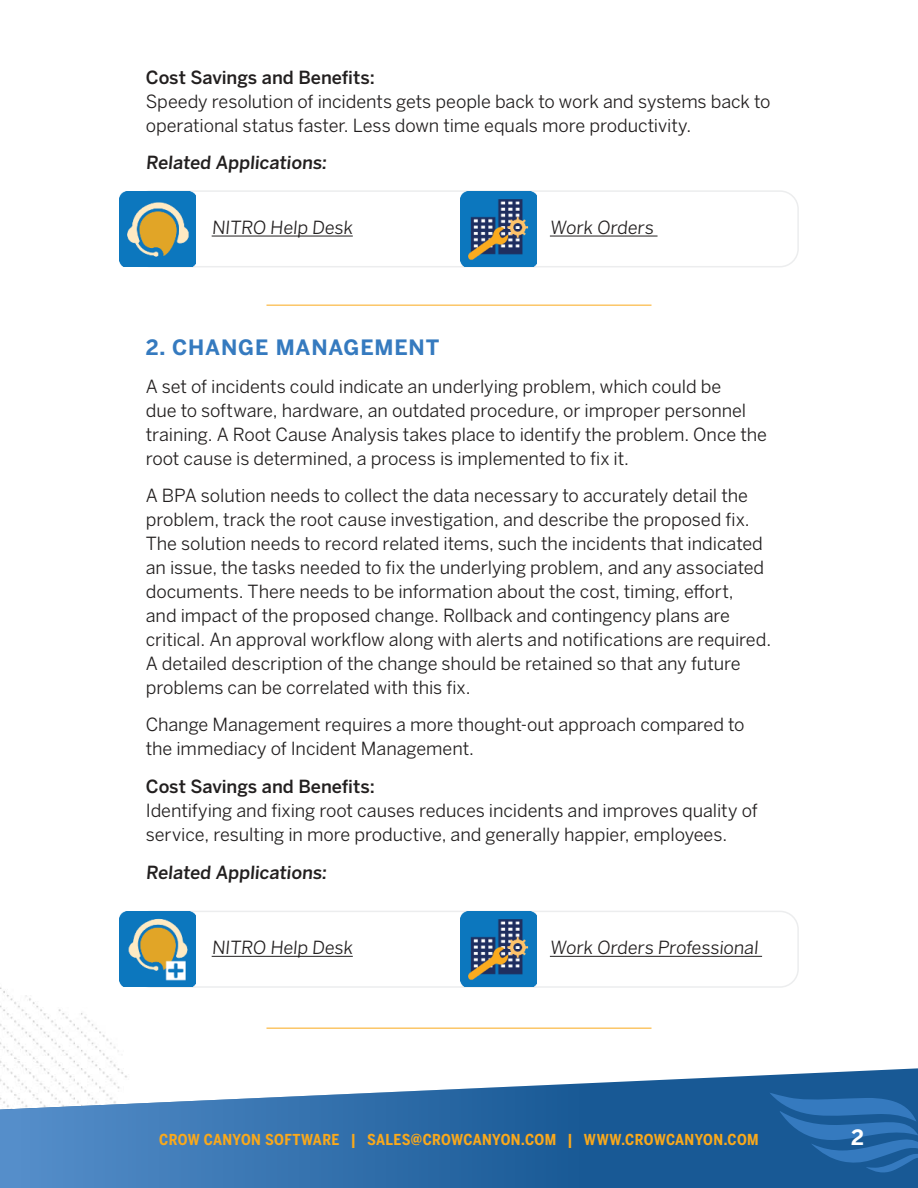
<style>
.page{position:relative;width:918px;height:1188px;background:#fff}
.page>*{position:absolute;margin:0;border:0;box-sizing:border-box;transform-origin:0 0}
.t1{font:700 21px "Benton Sans";letter-spacing:.04em;color:#357abf}
.t2{font:700 21px "Benton Sans";color:#fff}
.t3{font:18px/24px "Benton Sans";letter-spacing:-.005em;color:#221f1f}
.t4{font:500 18px "Benton Sans";color:#221f1f}
.t5{font:700 15px "Benton Sans Cond";letter-spacing:.025em;color:#faa91b}
</style>
<div class="page">
<img style="left:0;top:979px;width:120px;height:88px">
<svg style="left:0;top:1068px;width:918px;height:120px"></svg>
<svg style="left:770px;top:1093px;width:148px;height:81px;background:#2366a5"></svg>
<div style="left:132px;top:190px;width:667px;height:77px;border:2px solid #ecedee;border-radius:18px"></div>
<div style="left:132px;top:911px;width:667px;height:77px;border:2px solid #ecedee;border-radius:18px"></div>
<hr style="left:266px;top:305px;width:386px;height:1px;background:#faa91b">
<hr style="left:266px;top:1028px;width:386px;height:1px;background:#faa91b">
<hr style="left:212px;top:236px;width:141px;height:1px;background:#221f1f">
<hr style="left:550px;top:236px;width:108px;height:1px;background:#221f1f">
<hr style="left:212px;top:956px;width:141px;height:1px;background:#221f1f">
<hr style="left:550px;top:956px;width:212px;height:1px;background:#221f1f">
<img style="left:120px;top:191px;width:75px;height:76px">
<img style="left:120px;top:911px;width:75px;height:76px">
<img style="left:461px;top:191px;width:75px;height:76px">
<img style="left:461px;top:911px;width:75px;height:76px">
<p class="t4" style="left:146px;top:70px;width:231px">Cost Savings and Benefits:</p>
<p class="t3" style="left:146px;top:91px;width:626px">Speedy resolution of incidents gets people back to work and systems back to operational status faster. Less down time equals more productivity.</p>
<p class="t4" style="left:146px;top:155px;width:184px">Related Applications:</p>
<p class="t3" style="left:212px;top:217px;width:144px">NITRO Help Desk</p>
<p class="t3" style="left:550px;top:217px;width:107px">Work Orders</p>
<p class="t1" style="left:146px;top:339px;width:295px">2. CHANGE MANAGEMENT</p>
<p class="t3" style="left:146px;top:376px;width:623px">A set of incidents could indicate an underlying problem, which could be<br>due to software, hardware, an outdated procedure, or improper personnel training. A Root Cause Analysis takes place to identify the problem. Once the root cause is determined, a process is implemented to fix it.</p>
<p class="t3" style="left:146px;top:485px;width:627px">A BPA solution needs to collect the data necessary to accurately detail the problem, track the root cause investigation, and describe the proposed fix.<br>The solution needs to record related items, such the incidents that indicated an issue, the tasks needed to fix the underlying problem, and any associated documents. There needs to be information about the cost, timing, effort,<br>and impact of the proposed change. Rollback and contingency plans are critical. An approval workflow along with alerts and notifications are required.<br>A detailed description of the change should be retained so that any future problems can be correlated with this fix.</p>
<p class="t3" style="left:146px;top:715px;width:600px">Change Management requires a more thought-out approach compared to the immediacy of Incident Management.</p>
<p class="t4" style="left:146px;top:779px;width:231px">Cost Savings and Benefits:</p>
<p class="t3" style="left:146px;top:800px;width:613px">Identifying and fixing root causes reduces incidents and improves quality of service, resulting in more productive, and generally happier, employees.</p>
<p class="t4" style="left:146px;top:865px;width:184px">Related Applications:</p>
<p class="t3" style="left:212px;top:937px;width:144px">NITRO Help Desk</p>
<p class="t3" style="left:550px;top:937px;width:211px">Work Orders Professional</p>
<p class="t5" style="left:159px;top:1133px;width:601px">CROW CANYON SOFTWARE | SALES@CROWCANYON.COM | WWW.CROWCANYON.COM</p>
<p class="t2" style="left:851px;top:1129px;width:14px">2</p>
</div>
